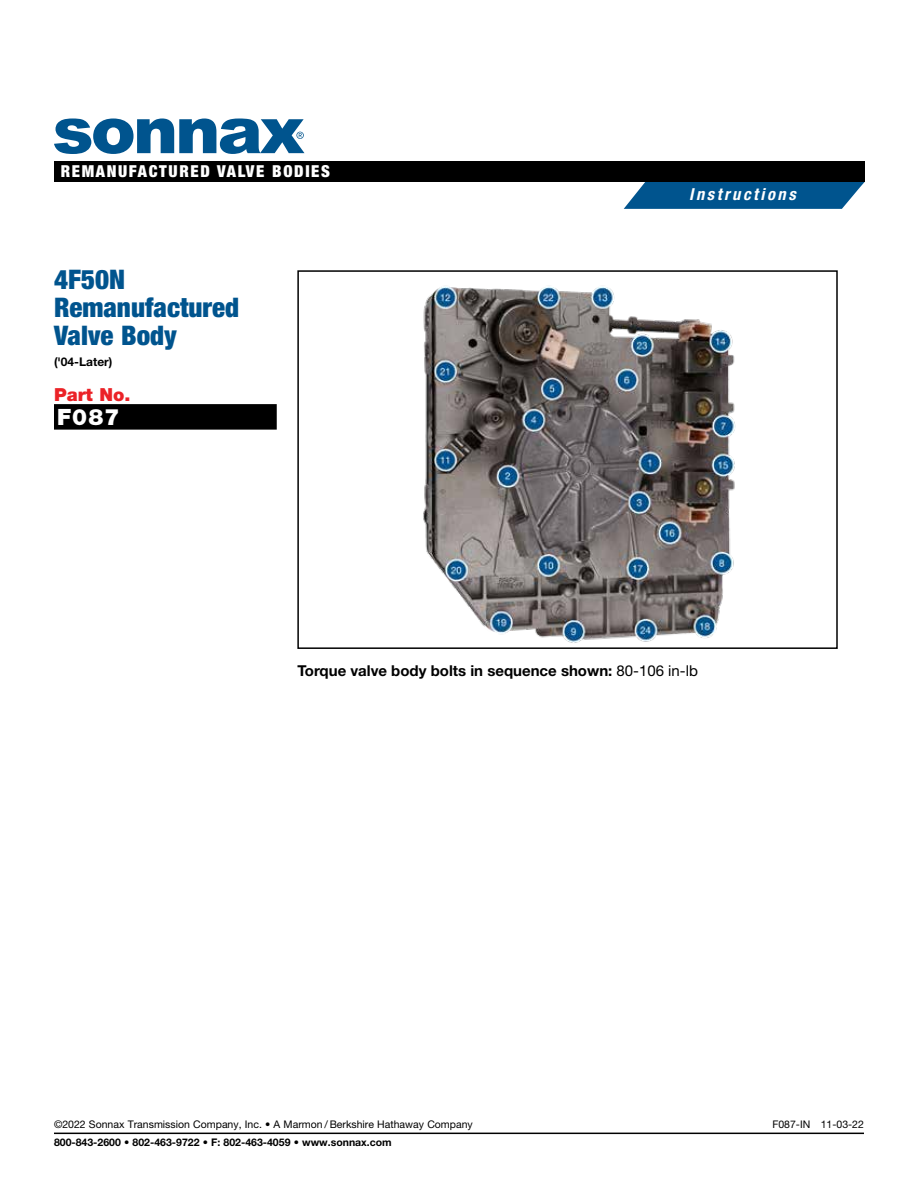
<style>
.page{position:relative;width:918px;height:1188px;background:#fff}
.page>*{position:absolute;margin:0;border:0;box-sizing:border-box;transform-origin:0 0}
.t1{font:900 condensed 27px/27.8px "Helvetica Neue LT Std";color:#00548e}
.t2{font:900 22.5px "Helvetica Neue LT Std";color:#fff}
.t3{font:900 18px "Helvetica Neue LT Std";color:#eb2227}
.t4{font:900 condensed 16.5px "Helvetica Neue LT Std";letter-spacing:.1em;color:#fff}
.t5{font:italic 700 condensed 16.5px "Helvetica Neue LT Std";letter-spacing:.155em;color:#fff}
.t6{font:700 15px "Helvetica Neue LT Std";color:#000}
.t7{font:700 12px "Helvetica Neue LT Std";color:#000}
.t8{font:10.5px "Helvetica Neue LT Std";color:#000}
.t9{font:700 10.5px "Helvetica Neue LT Std";color:#000}
.s1{font-weight:400}
</style>
<div class="page">
<div style="left:54px;top:404px;width:223px;height:26px;background:#000"></div>
<img style="left:423px;top:286px;width:313px;height:357px">
<div style="left:297px;top:270px;width:541px;height:379px;border:2px solid #000"></div>
<hr style="left:54px;top:1133px;width:810px;height:1px;background:#000">
<svg style="left:624px;top:182px;width:241px;height:27px;background:#186498"></svg>
<div style="left:54px;top:161px;width:811px;height:21px;background:#000"></div>
<svg style="left:54px;top:119px;width:250px;height:35px"></svg>
<h3 class="t4" style="left:61px;top:161px;width:271px">REMANUFACTURED VALVE BODIES</h3>
<h1 class="t1" style="left:54px;top:265px;width:187px">4F50N<br>Remanufactured<br>Valve Body</h1>
<p class="t7" style="left:54px;top:354px;width:60px">('04-Later)</p>
<h3 class="t3" style="left:54px;top:384px;width:78px">Part No.</h3>
<h2 class="t2" style="left:57px;top:404px;width:64px">F087</h2>
<h3 class="t5" style="left:689px;top:185px;width:108px">Instructions</h3>
<h3 class="t6" style="left:297px;top:661px;width:402px">Torque valve body bolts in sequence shown: <span class="s1">80-106 in-lb</span></h3>
<p class="t8" style="left:54px;top:1118px;width:420px">©2022 Sonnax Transmission Company, Inc. • A Marmon / Berkshire Hathaway Company</p>
<p class="t8" style="left:772px;top:1118px;width:93px">F087-IN 11-03-22</p>
<p class="t9" style="left:54px;top:1136px;width:339px">800-843-2600 • 802-463-9722 • F: 802-463-4059 • www.sonnax.com</p>
</div>
